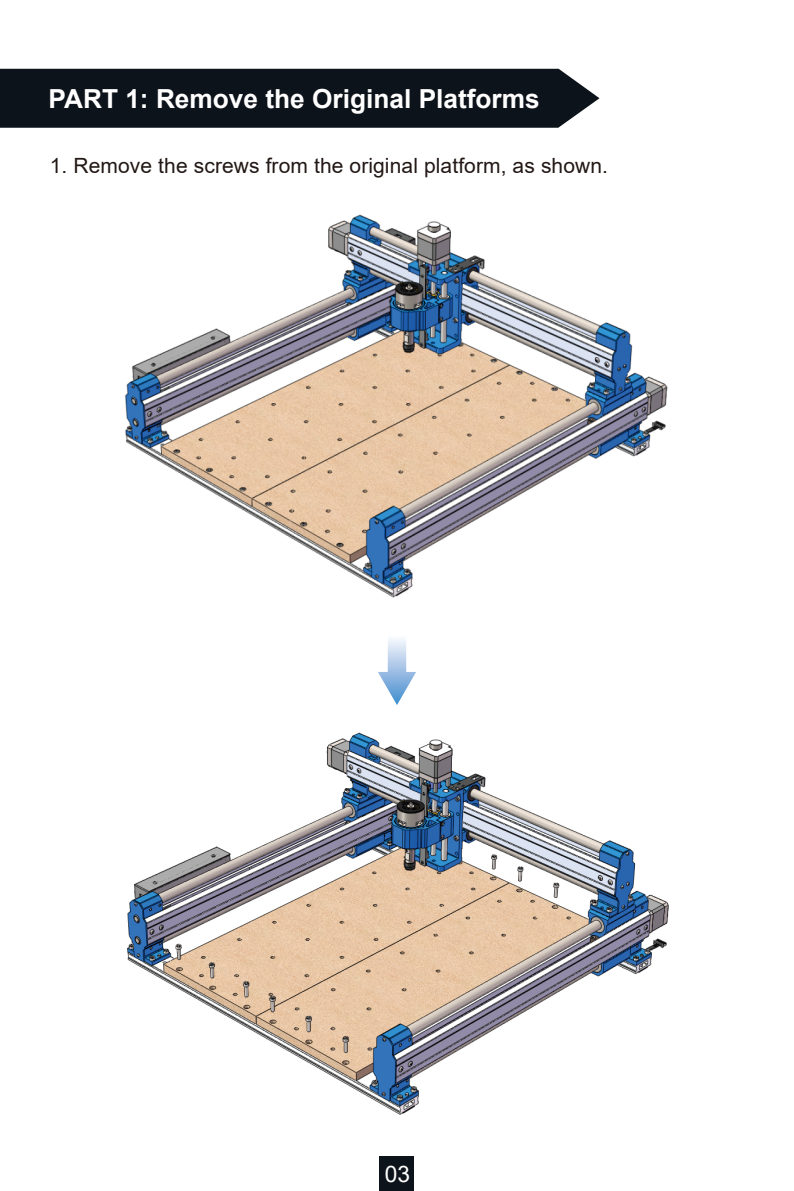
<style>
.page{position:relative;width:794px;height:1191px;background:#fff}
.page>*{position:absolute;margin:0;border:0;box-sizing:border-box;transform-origin:0 0}
.t1{font:700 26.25px "Arial";color:#fff}
.t2{font:22.75px "Arial";color:#fff}
.t3{font:21px "Arial";letter-spacing:.005em;color:#221815}
</style>
<div class="page">
<div style="left:0;top:69px;width:599px;height:59px;background:#0d131a"></div>
<div style="left:380px;top:1156px;width:34px;height:35px;background:#0d131a"></div>
<svg style="left:378px;top:639px;width:38px;height:66px"></svg>
<img style="left:125px;top:214px;width:543px;height:384px">
<img style="left:127px;top:732px;width:542px;height:383px">
<p class="t1" style="left:49px;top:80px;width:493px">PART 1: Remove the Original Platforms</p>
<p class="t3" style="left:50px;top:152px;width:560px">1. Remove the screws from the original platform, as shown.</p>
<p class="t2" style="left:385px;top:1158px;width:27px">03</p>
</div>
